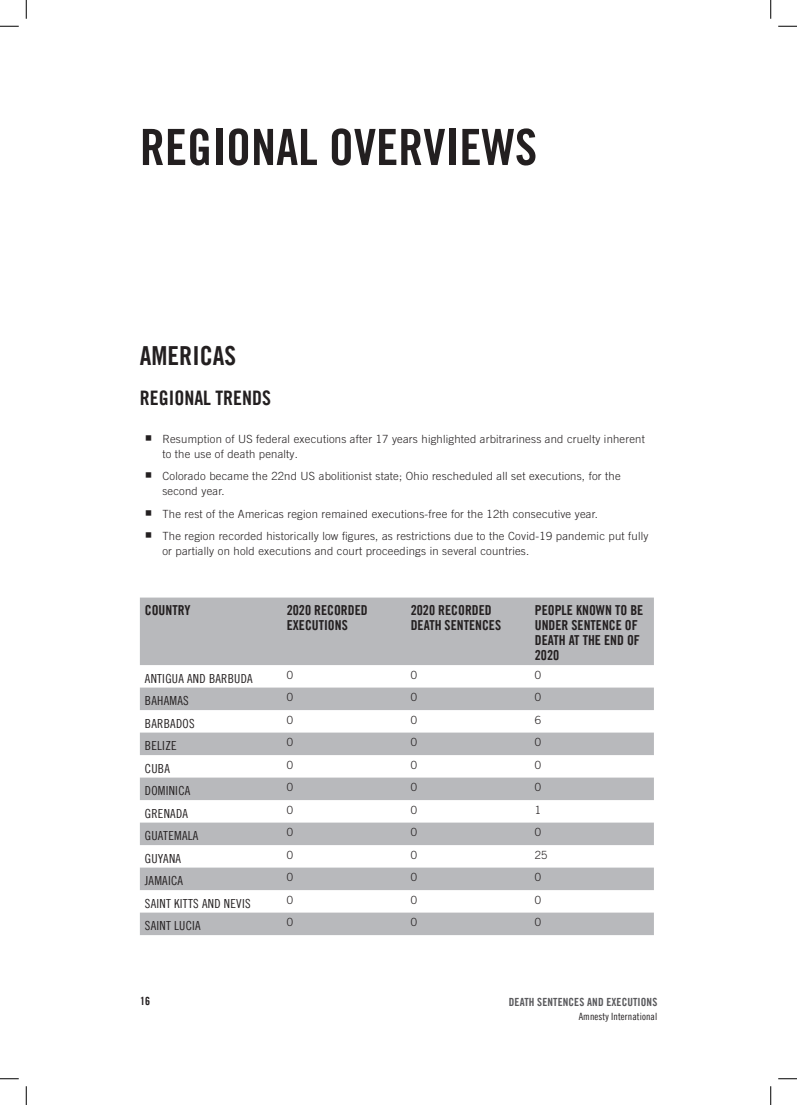
<style>
.page{position:relative;width:797px;height:1105px;background:#fff}
.page>*{position:absolute;margin:0;border:0;box-sizing:border-box;transform-origin:0 0}
.t1{font:50px "Amnesty Trade Gothic Bd Cn 20";color:#231f20}
.t2{font:26.25px "Amnesty Trade Gothic Bd Cn 20";color:#231f20}
.t3{font:20px "Amnesty Trade Gothic Bd Cn 20";color:#231f20}
.t4{font:13.75px/15px "Amnesty Trade Gothic Bd Cn 20";color:#231f20}
.t5{font:12.5px "Amnesty Trade Gothic Cn 18";letter-spacing:.02em;color:#231f20}
.t6{font:300 11.25px/15px "Amnesty Trade Gothic";letter-spacing:.02em;color:#231f20}
.t7{font:11.25px "Amnesty Trade Gothic Bd Cn 20";letter-spacing:.01em;color:#5a5a5d}
.t8{font:11.25px "Amnesty Trade Gothic Bd Cn 20";color:#231f20}
.t9{font:10px "Amnesty Trade Gothic Cn 18";letter-spacing:.01em;color:#231f20}
</style>
<div class="page">
<svg style="left:140px;top:598px;width:514px;height:337px;fill:#b8b9bc"></svg>
<svg style="left:0;top:25px;width:19px;height:2px"></svg>
<svg style="left:778px;top:25px;width:19px;height:2px"></svg>
<svg style="left:0;top:1078px;width:19px;height:1px"></svg>
<svg style="left:778px;top:1078px;width:19px;height:1px"></svg>
<svg style="left:25px;top:0;width:2px;height:19px"></svg>
<svg style="left:25px;top:1086px;width:2px;height:19px"></svg>
<svg style="left:770px;top:0;width:1px;height:19px"></svg>
<svg style="left:770px;top:1086px;width:1px;height:19px"></svg>
<h1 class="t1" style="left:140px;top:117px;width:399px">REGIONAL OVERVIEWS</h1>
<h2 class="t2" style="left:140px;top:340px;width:98px">AMERICAS</h2>
<h3 class="t3" style="left:140px;top:386px;width:133px">REGIONAL TRENDS</h3>
<p class="t6" style="left:162px;top:431px;width:484px">Resumption of US federal executions after 17 years highlighted arbitrariness and cruelty inherent to the use of death penalty.</p>
<p class="t6" style="left:162px;top:468px;width:460px">Colorado became the 22nd US abolitionist state; Ohio rescheduled all set executions, for the second year.</p>
<p class="t6" style="left:162px;top:502px;width:487px;line-height:22.5px">The rest of the Americas region remained executions-free for the 12th consecutive year.<br>The region recorded historically low figures, as restrictions due to the Covid-19 pandemic put fully</p>
<p class="t6" style="left:162px;top:543px;width:368px">or partially on hold executions and court proceedings in several countries.</p>
<p class="t4" style="left:145px;top:602px;width:47px">COUNTRY</p>
<p class="t4" style="left:287px;top:602px;width:82px">2020 RECORDED<br>EXECUTIONS</p>
<p class="t4" style="left:411px;top:602px;width:92px">2020 RECORDED<br>DEATH SENTENCES</p>
<p class="t4" style="left:535px;top:602px;width:110px">PEOPLE KNOWN TO BE<br>UNDER SENTENCE OF<br>DEATH AT THE END OF<br>2020</p>
<p class="t5" style="left:145px;top:671px;width:109px">ANTIGUA AND BARBUDA</p>
<p class="t6" style="left:287px;top:667px;width:8px">0</p>
<p class="t6" style="left:411px;top:667px;width:8px">0</p>
<p class="t6" style="left:535px;top:667px;width:8px">0</p>
<p class="t5" style="left:145px;top:693px;width:45px">BAHAMAS</p>
<p class="t6" style="left:287px;top:690px;width:8px">0</p>
<p class="t6" style="left:411px;top:690px;width:8px">0</p>
<p class="t6" style="left:535px;top:690px;width:8px">0</p>
<p class="t5" style="left:145px;top:716px;width:51px">BARBADOS</p>
<p class="t6" style="left:287px;top:712px;width:8px">0</p>
<p class="t6" style="left:411px;top:712px;width:8px">0</p>
<p class="t6" style="left:535px;top:712px;width:8px">6</p>
<p class="t5" style="left:145px;top:738px;width:33px">BELIZE</p>
<p class="t6" style="left:287px;top:735px;width:8px">0</p>
<p class="t6" style="left:411px;top:735px;width:8px">0</p>
<p class="t6" style="left:535px;top:735px;width:8px">0</p>
<p class="t5" style="left:145px;top:761px;width:27px">CUBA</p>
<p class="t6" style="left:287px;top:757px;width:8px">0</p>
<p class="t6" style="left:411px;top:757px;width:8px">0</p>
<p class="t6" style="left:535px;top:757px;width:8px">0</p>
<p class="t5" style="left:145px;top:783px;width:47px">DOMINICA</p>
<p class="t6" style="left:287px;top:780px;width:8px">0</p>
<p class="t6" style="left:411px;top:780px;width:8px">0</p>
<p class="t6" style="left:535px;top:780px;width:8px">0</p>
<p class="t5" style="left:145px;top:806px;width:45px">GRENADA</p>
<p class="t6" style="left:287px;top:802px;width:8px">0</p>
<p class="t6" style="left:411px;top:802px;width:8px">0</p>
<p class="t6" style="left:535px;top:802px;width:8px">1</p>
<p class="t5" style="left:145px;top:828px;width:55px">GUATEMALA</p>
<p class="t6" style="left:287px;top:825px;width:8px">0</p>
<p class="t6" style="left:411px;top:825px;width:8px">0</p>
<p class="t6" style="left:535px;top:825px;width:8px">0</p>
<p class="t5" style="left:145px;top:851px;width:38px">GUYANA</p>
<p class="t6" style="left:287px;top:847px;width:8px">0</p>
<p class="t6" style="left:411px;top:847px;width:8px">0</p>
<p class="t6" style="left:535px;top:847px;width:14px">25</p>
<p class="t5" style="left:145px;top:873px;width:40px">JAMAICA</p>
<p class="t6" style="left:287px;top:870px;width:8px">0</p>
<p class="t6" style="left:411px;top:870px;width:8px">0</p>
<p class="t6" style="left:535px;top:870px;width:8px">0</p>
<p class="t5" style="left:145px;top:896px;width:107px">SAINT KITTS AND NEVIS</p>
<p class="t6" style="left:287px;top:892px;width:8px">0</p>
<p class="t6" style="left:411px;top:892px;width:8px">0</p>
<p class="t6" style="left:535px;top:892px;width:8px">0</p>
<p class="t5" style="left:145px;top:918px;width:57px">SAINT LUCIA</p>
<p class="t6" style="left:287px;top:915px;width:8px">0</p>
<p class="t6" style="left:411px;top:915px;width:8px">0</p>
<p class="t6" style="left:535px;top:915px;width:8px">0</p>
<p class="t8" style="left:140px;top:994px;width:11px">16</p>
<p class="t7" style="left:509px;top:995px;width:150px">DEATH SENTENCES AND EXECUTIONS</p>
<p class="t9" style="left:578px;top:1011px;width:80px">Amnesty International</p>
</div>
